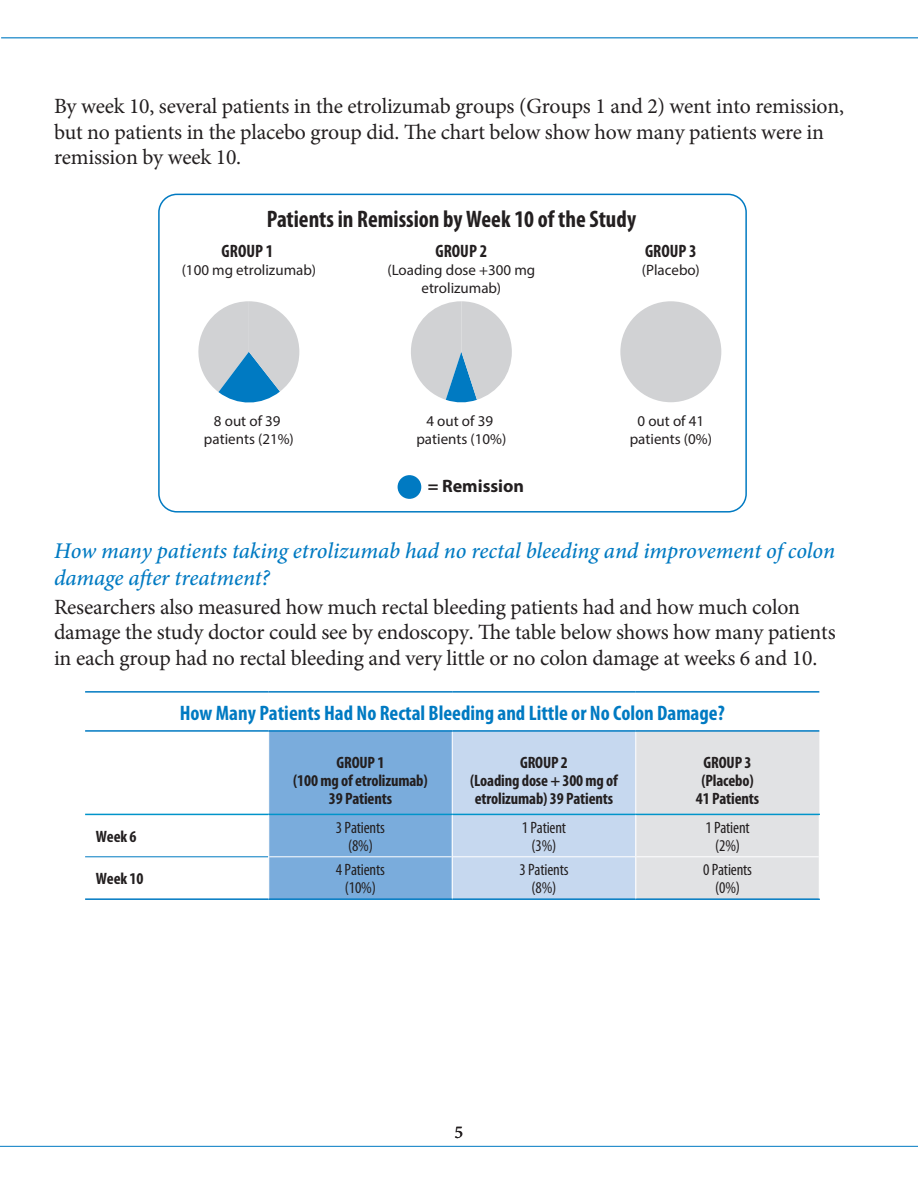
<style>
.page{position:relative;width:918px;height:1188px;background:#fff}
.page>*{position:absolute;margin:0;border:0;box-sizing:border-box;transform-origin:0 0}
.t1{font:700 condensed 24px "Myriad Pro";color:#231f20}
.ital_question{font:italic 500 22.5px/27px "Minion Pro";letter-spacing:-.005em;color:#007ac2}
.RM_Body_Copy{font:21.75px/25.5px "Minion Pro";letter-spacing:-.01em;color:#231f20}
.TABLE_Title{font:700 condensed 21px "Myriad Pro";color:#007ac2}
.t2{font:700 condensed 18px "Myriad Pro";color:#231f20}
.t3{font:700 18px "Myriad Pro";color:#231f20}
.t4{font:500 18px "Minion Pro";color:#231f20}
.TABLE_COL_Heads{font:700 condensed 16.5px/18px "Myriad Pro";letter-spacing:-.01em;color:#231f20;text-align:center}
.TABLE_BODY_copy{font:condensed 16.5px/18px "Myriad Pro";letter-spacing:-.01em;color:#231f20;text-align:center}
.TABLE_ROW_Heads{font:700 condensed 16.5px "Myriad Pro";letter-spacing:-.01em;color:#231f20}
.t5{font:15px/18px "Myriad Pro";color:#231f20;text-align:center}
</style>
<div class="page">
<hr style="left:0;top:1146px;width:918px;height:1px;background:#007ac2">
<div style="left:158px;top:194px;width:589px;height:319px;border:2px solid #007ac2;border-radius:18px"></div>
<svg style="left:198px;top:301px;width:101px;height:102px"></svg>
<div style="left:620px;top:301px;width:101px;height:101px;background:#d1d2d4;border-radius:50px"></div>
<svg style="left:411px;top:301px;width:101px;height:102px"></svg>
<div style="left:398px;top:475px;width:23px;height:24px;background:#007ac2;border-radius:50%"></div>
<svg style="left:269px;top:732px;width:550px;height:166px"></svg>
<hr style="left:452px;top:732px;width:1px;height:82px;background:#fff">
<hr style="left:635px;top:732px;width:1px;height:82px;background:#fff">
<hr style="left:85px;top:691px;width:184px;height:2px;background:#007ac2">
<hr style="left:269px;top:691px;width:183px;height:2px;background:#007ac2">
<hr style="left:452px;top:691px;width:184px;height:2px;background:#007ac2">
<hr style="left:636px;top:691px;width:183px;height:2px;background:#007ac2">
<hr style="left:85px;top:730px;width:184px;height:2px;background:#007ac2">
<hr style="left:269px;top:730px;width:183px;height:2px;background:#007ac2">
<hr style="left:452px;top:730px;width:184px;height:2px;background:#007ac2">
<hr style="left:636px;top:730px;width:183px;height:2px;background:#007ac2">
<hr style="left:85px;top:898px;width:184px;height:2px;background:#007ac2">
<hr style="left:269px;top:898px;width:183px;height:2px;background:#007ac2">
<hr style="left:452px;top:898px;width:184px;height:2px;background:#007ac2">
<hr style="left:636px;top:898px;width:184px;height:2px;background:#007ac2">
<hr style="left:269px;top:856px;width:183px;height:1px;background:#fff">
<hr style="left:453px;top:856px;width:182px;height:1px;background:#fff">
<hr style="left:636px;top:856px;width:183px;height:1px;background:#fff">
<hr style="left:85px;top:856px;width:183px;height:1px;background:#007ac2">
<hr style="left:85px;top:814px;width:184px;height:1px;background:#0094ca">
<hr style="left:269px;top:814px;width:183px;height:1px;background:#0094ca">
<hr style="left:452px;top:814px;width:184px;height:1px;background:#0094ca">
<hr style="left:636px;top:814px;width:184px;height:1px;background:#0094ca">
<hr style="left:452px;top:815px;width:1px;height:42px;background:#fff">
<hr style="left:635px;top:815px;width:1px;height:42px;background:#fff">
<hr style="left:452px;top:857px;width:1px;height:41px;background:#fff">
<hr style="left:635px;top:857px;width:1px;height:41px;background:#fff">
<hr style="left:1px;top:37px;width:917px;height:1px;background:#007ac2">
<p class="RM_Body_Copy" style="left:54px;top:93px;width:792px">By week 10, several patients in the etrolizumab groups (Groups 1 and 2) went into remission, but no patients in the placebo group did. The chart below show how many patients were in remission by week 10.</p>
<p class="t1" style="left:267px;top:204px;width:371px">Patients in Remission by Week 10 of the Study</p>
<p class="t2" style="left:222px;top:240px;width:53px">GROUP 1</p>
<p class="t5" style="left:182px;top:261px;width:136px">(100 mg etrolizumab)</p>
<p class="t2" style="left:436px;top:240px;width:53px">GROUP 2</p>
<p class="t5" style="left:387px;top:261px;width:149px">(Loading dose +300 mg etrolizumab)</p>
<p class="t2" style="left:645px;top:240px;width:53px">GROUP 3</p>
<p class="t5" style="left:642px;top:261px;width:60px">(Placebo)</p>
<p class="t5" style="left:204px;top:412px;width:91px">8 out of 39 patients (21%)</p>
<p class="t5" style="left:416px;top:412px;width:91px">4 out of 39 patients (10%)</p>
<p class="t3" style="left:428px;top:474px;width:98px">= Remission</p>
<p class="t5" style="left:630px;top:412px;width:84px">0 out of 41 patients (0%)</p>
<p class="ital_question" style="left:54px;top:538px;width:783px">How many patients taking etrolizumab had no rectal bleeding and improvement of colon damage after treatment?</p>
<p class="RM_Body_Copy" style="left:54px;top:594px;width:783px">Researchers also measured how much rectal bleeding patients had and how much colon damage the study doctor could see by endoscopy. The table below shows how many patients in each group had no rectal bleeding and very little or no colon damage at weeks 6 and 10.</p>
<p class="TABLE_Title" style="left:180px;top:700px;width:546px">How Many Patients Had No Rectal Bleeding and Little or No Colon Damage?</p>
<p class="TABLE_COL_Heads" style="left:293px;top:753px;width:136px">GROUP 1<br>(100 mg of etrolizumab)<br>39 Patients</p>
<p class="TABLE_COL_Heads" style="left:470px;top:753px;width:149px">GROUP 2<br>(Loading dose + 300 mg of etrolizumab) 39 Patients</p>
<p class="TABLE_COL_Heads" style="left:696px;top:753px;width:65px">GROUP 3 (Placebo)<br>41 Patients</p>
<p class="TABLE_ROW_Heads" style="left:96px;top:826px;width:42px">Week 6</p>
<p class="TABLE_BODY_copy" style="left:336px;top:818px;width:50px">3 Patients (8%)</p>
<p class="TABLE_BODY_copy" style="left:522px;top:818px;width:46px">1 Patient (3%)</p>
<p class="TABLE_BODY_copy" style="left:705px;top:818px;width:46px">1 Patient (2%)</p>
<p class="TABLE_ROW_Heads" style="left:96px;top:868px;width:49px">Week 10</p>
<p class="TABLE_BODY_copy" style="left:336px;top:861px;width:50px">4 Patients (10%)</p>
<p class="TABLE_BODY_copy" style="left:520px;top:861px;width:50px">3 Patients (8%)</p>
<p class="TABLE_BODY_copy" style="left:703px;top:861px;width:50px">0 Patients (0%)</p>
<p class="t4" style="left:455px;top:1120px;width:10px">5</p>
</div>
